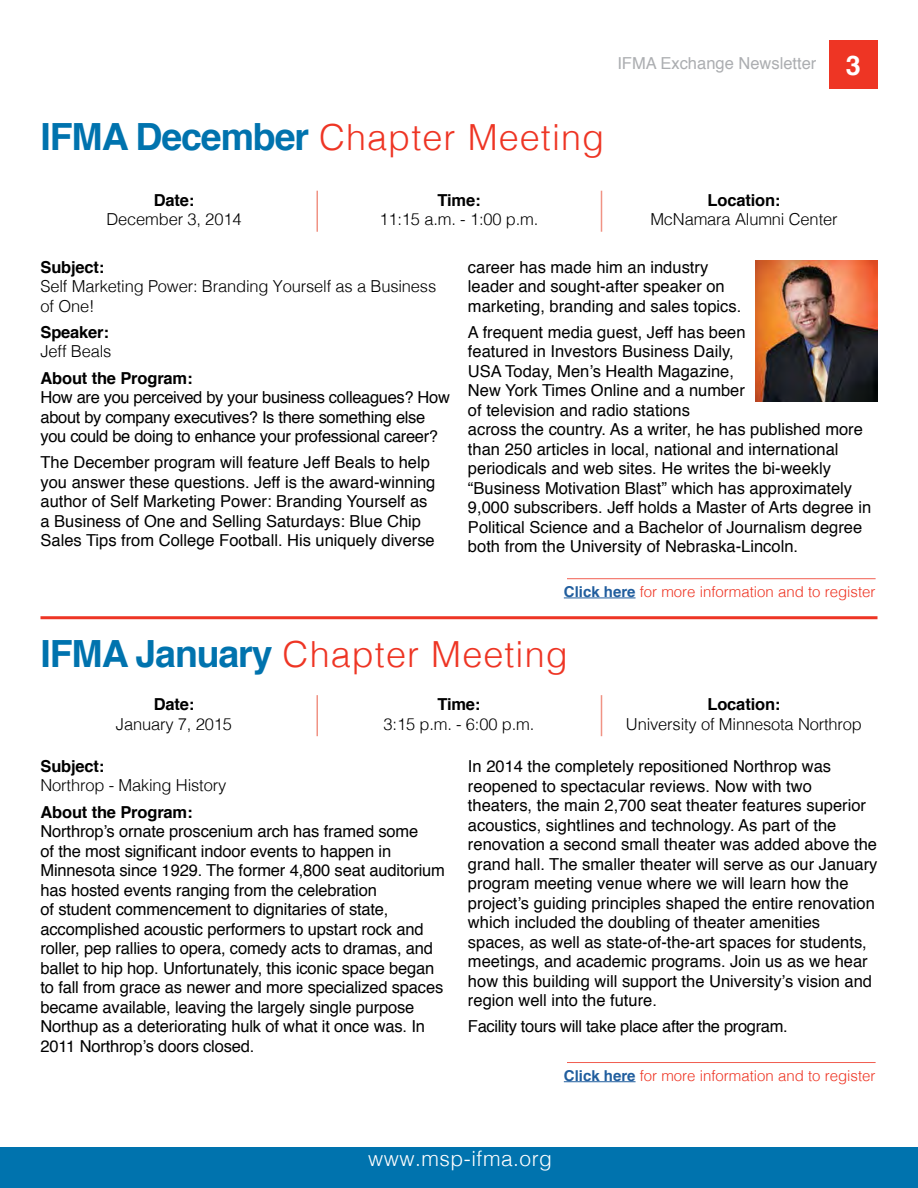
<style>
.page{position:relative;width:918px;height:1188px;background:#fff}
.page>*{position:absolute;margin:0;border:0;box-sizing:border-box;transform-origin:0 0}
.t1{font:300 36px "Helvetica";letter-spacing:.03em;color:#ee3524}
.t2{font:300 21px "Helvetica";letter-spacing:.025em;color:#fff}
.t3{font:16.5px/19.5px "Helvetica";color:#000}
.t4{font:300 16.5px/19.5px "Helvetica";letter-spacing:-.01em;color:#000}
.t5{font:16.5px/19.5px "Helvetica";letter-spacing:-.02em;color:#000}
.t6{font:700 16.5px "Helvetica";letter-spacing:-.01em;color:#000}
.t7{font:16.5px "Helvetica";color:#acaeb1}
.t8{font:300 15px "Helvetica";color:#ee3524}
.s1{font-weight:700;font-size:27px;color:#fff}
.s2{font-weight:700;font-size:37.5px;color:#0073ae}
.s3{font-weight:700;color:#215e9e}
</style>
<div class="page">
<div style="left:0;top:1148px;width:918px;height:40px;background:#0073ae"></div>
<div style="left:829px;top:40px;width:49px;height:49px;background:#ee3524"></div>
<hr style="left:40px;top:616px;width:838px;height:3px;background:#ee3524">
<hr style="left:564px;top:598px;width:72px;height:1px;background:#215e9e">
<hr style="left:567px;top:578px;width:309px;height:1px;background:#ee3524">
<hr style="left:564px;top:1081px;width:72px;height:1px;background:#215e9e">
<hr style="left:567px;top:1062px;width:309px;height:1px;background:#ee3524">
<img style="left:755px;top:260px;width:123px;height:142px">
<hr style="left:316px;top:191px;width:2px;height:41px;background:#f09384">
<hr style="left:316px;top:695px;width:2px;height:41px;background:#f09384">
<hr style="left:601px;top:191px;width:1px;height:41px;background:#f09384">
<hr style="left:601px;top:695px;width:1px;height:41px;background:#f09384">
<p class="t7" style="left:617px;top:51px;width:245px">IFMA Exchange Newsletter <span class="s1">3</span></p>
<h1 class="t1" style="left:40px;top:106px;width:565px"><span class="s2">IFMA December</span> Chapter Meeting</h1>
<p class="t6" style="left:154px;top:187px;width:42px">Date:</p>
<p class="t4" style="left:106px;top:209px;width:137px">December 3, 2014</p>
<p class="t6" style="left:437px;top:187px;width:45px">Time:</p>
<p class="t4" style="left:380px;top:209px;width:160px">11:15 a.m. - 1:00 p.m.</p>
<p class="t6" style="left:708px;top:187px;width:74px">Location:</p>
<p class="t4" style="left:650px;top:209px;width:189px">McNamara Alumni Center</p>
<p class="t6" style="left:40px;top:253px;width:65px">Subject:</p>
<p class="t4" style="left:40px;top:275px;width:397px">Self Marketing Power: Branding Yourself as a Business of One!</p>
<p class="t6" style="left:40px;top:319px;width:70px">Speaker:</p>
<p class="t4" style="left:40px;top:341px;width:72px">Jeff Beals</p>
<p class="t6" style="left:40px;top:364px;width:154px">About the Program:</p>
<p class="t5" style="left:40px;top:388px;width:411px">How are you perceived by your business colleagues? How about by company executives? Is there something else you could be doing to enhance your professional career?</p>
<p class="t3" style="left:40px;top:453px;width:396px">The December program will feature Jeff Beals to help you answer these questions. Jeff is the award-winning author of Self Marketing Power: Branding Yourself as a Business of One and Selling Saturdays: Blue Chip Sales Tips from College Football. His uniquely diverse</p>
<p class="t3" style="left:468px;top:258px;width:275px">career has made him an industry leader and sought-after speaker on marketing, branding and sales topics.</p>
<p class="t3" style="left:468px;top:323px;width:405px">A frequent media guest, Jeff has been<br>featured in Investors Business Daily,<br>USA Today, Men’s Health Magazine,<br>New York Times Online and a number<br>of television and radio stations<br>across the country. As a writer, he has published more than 250 articles in local, national and international periodicals and web sites. He writes the bi-weekly “Business Motivation Blast” which has approximately 9,000 subscribers. Jeff holds a Master of Arts degree in Political Science and a Bachelor of Journalism degree both from the University of Nebraska-Lincoln.</p>
<p class="t8" style="left:564px;top:579px;width:313px"><span class="s3">Click here</span> for more information and to register</p>
<h1 class="t1" style="left:40px;top:624px;width:529px"><span class="s2">IFMA January</span> Chapter Meeting</h1>
<p class="t6" style="left:154px;top:691px;width:42px">Date:</p>
<p class="t4" style="left:116px;top:713px;width:118px">January 7, 2015</p>
<p class="t6" style="left:437px;top:691px;width:45px">Time:</p>
<p class="t4" style="left:384px;top:713px;width:152px">3:15 p.m. - 6:00 p.m.</p>
<p class="t6" style="left:707px;top:691px;width:74px">Location:</p>
<p class="t4" style="left:626px;top:713px;width:238px">University of Minnesota Northrop</p>
<p class="t6" style="left:40px;top:753px;width:65px">Subject:</p>
<p class="t4" style="left:40px;top:775px;width:187px">Northrop - Making History</p>
<p class="t6" style="left:40px;top:799px;width:154px">About the Program:</p>
<p class="t3" style="left:40px;top:822px;width:406px">Northrop’s ornate proscenium arch has framed some<br>of the most significant indoor events to happen in Minnesota since 1929. The former 4,800 seat auditorium has hosted events ranging from the celebration<br>of student commencement to dignitaries of state, accomplished acoustic performers to upstart rock and roller, pep rallies to opera, comedy acts to dramas, and ballet to hip hop. Unfortunately, this iconic space began to fall from grace as newer and more specialized spaces became available, leaving the largely single purpose Northup as a deteriorating hulk of what it once was. In 2011 Northrop’s doors closed.</p>
<p class="t3" style="left:468px;top:757px;width:411px">In 2014 the completely repositioned Northrop was reopened to spectacular reviews. Now with two theaters, the main 2,700 seat theater features superior acoustics, sightlines and technology. As part of the renovation a second small theater was added above the grand hall. The smaller theater will serve as our January program meeting venue where we will learn how the project’s guiding principles shaped the entire renovation which included the doubling of theater amenities spaces, as well as state-of-the-art spaces for students, meetings, and academic programs. Join us as we hear how this building will support the University’s vision and region well into the future.</p>
<p class="t5" style="left:468px;top:1017px;width:321px">Facility tours will take place after the program.</p>
<p class="t8" style="left:564px;top:1063px;width:313px"><span class="s3">Click here</span> for more information and to register</p>
<p class="t2" style="left:368px;top:1141px;width:186px">www.msp-ifma.org</p>
</div>
